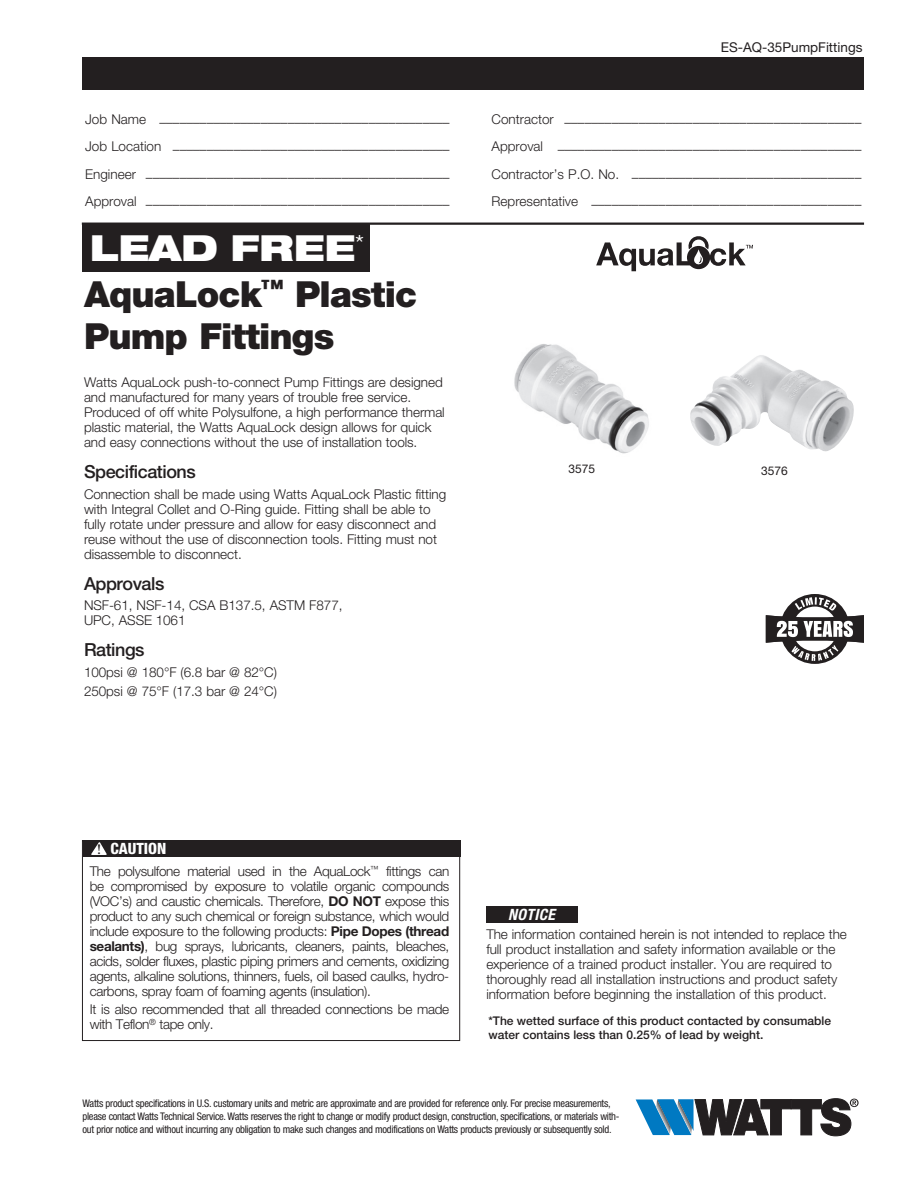
<style>
.page{position:relative;width:918px;height:1188px;background:#fff}
.page>*{position:absolute;margin:0;border:0;box-sizing:border-box;transform-origin:0 0}
.t1{font:900 36px/42px "Helvetica Neue LT Std";letter-spacing:-.025em;color:#231f20}
.t2{font:900 expanded 36px "Helvetica Neue LT Std";color:#fff}
.t3{font:500 18px "Helvetica Neue LT Std";letter-spacing:-.025em;color:#231f20}
.t4{font:800 condensed 15.6px "Helvetica Neue LT Std";color:#fff}
.t5{font:italic 700 condensed 15.6px "Helvetica Neue LT Std";letter-spacing:.025em;color:#fff}
.t6{font:300 13.5px/15px "Helvetica Neue LT Std";letter-spacing:-.005em;color:#231f20}
.t7{font:300 13.5px/15px "Helvetica Neue LT Std";letter-spacing:-.025em;color:#231f20}
.t8{font:13.5px "Helvetica Neue LT Std";color:#231f20}
.t9{font:500 12px/13.5px "Helvetica Neue LT Std";color:#231f20}
.t10{font:12px "Helvetica Neue LT Std";color:#231f20}
.t11{font:condensed 10.5px/13.2px "Helvetica Neue LT Std";letter-spacing:-.025em;color:#231f20}
.s1{font-family:"Minion Pro Semibold Subh";font-weight:400;font-stretch:normal;font-size:14.55px;color:#231f20}
.s2{font-weight:700}
</style>
<div class="page">
<hr style="left:82px;top:223px;width:782px;height:2px;background:#231f20">
<img style="left:514px;top:344px;width:135px;height:110px">
<img style="left:690px;top:355px;width:164px;height:97px">
<div style="left:82px;top:223px;width:288px;height:49px;background:#231f20"></div>
<div style="left:82px;top:57px;width:781px;height:32px;background:#231f20"></div>
<svg style="left:636px;top:1098px;width:223px;height:38px"></svg>
<div style="left:486px;top:906px;width:91px;height:17px;background:#231f20"></div>
<svg style="left:596px;top:236px;width:157px;height:35px"></svg>
<div style="left:83px;top:840px;width:378px;height:17px;background:#231f20"></div>
<svg style="left:91px;top:842px;width:16px;height:13px"></svg>
<div style="left:82px;top:840px;width:378px;height:201px;border:1px solid #231f20"></div>
<svg style="left:766px;top:594px;width:98px;height:70px"></svg>
<p class="t8" style="left:721px;top:39px;width:143px">ES-AQ-35PumpFittings</p>
<p class="t6" style="left:85px;top:115px;width:366px">Job Name –––––––––––––––––––––––––––––––––––––––––––</p>
<p class="t6" style="left:492px;top:115px;width:371px">Contractor ––––––––––––––––––––––––––––––––––––––––––––</p>
<p class="t6" style="left:85px;top:142px;width:366px">Job Location –––––––––––––––––––––––––––––––––––––––––</p>
<p class="t6" style="left:492px;top:142px;width:371px">Approval –––––––––––––––––––––––––––––––––––––––––––––</p>
<p class="t6" style="left:85px;top:169px;width:366px">Engineer –––––––––––––––––––––––––––––––––––––––––––––</p>
<p class="t6" style="left:492px;top:169px;width:371px">Contractor’s P.O. No. ––––––––––––––––––––––––––––––––––</p>
<p class="t6" style="left:85px;top:196px;width:366px">Approval –––––––––––––––––––––––––––––––––––––––––––––</p>
<p class="t6" style="left:492px;top:196px;width:371px">Representative ––––––––––––––––––––––––––––––––––––––––</p>
<h1 class="t2" style="left:90px;top:224px;width:276px">LEAD FREE<sup>*</sup></h1>
<h1 class="t1" style="left:84px;top:273px;width:335px">AquaLock<sup>™</sup> Plastic<br>Pump Fittings</h1>
<p class="t6" style="left:84px;top:375px;width:362px">Watts AquaLock push-to-connect Pump Fittings are designed and manufactured for many years of trouble free service.<br>Produced of off white Polysulfone, a high performance thermal plastic material, the Watts AquaLock design allows for quick and easy connections without the use of installation tools.</p>
<h2 class="t3" style="left:84px;top:461px;width:113px">Specifications</h2>
<p class="t6" style="left:84px;top:486px;width:364px">Connection shall be made using Watts AquaLock Plastic fitting with Integral Collet and O-Ring guide. Fitting shall be able to fully rotate under pressure and allow for easy disconnect and reuse without the use of disconnection tools. Fitting must not disassemble to disconnect.</p>
<h2 class="t3" style="left:84px;top:573px;width:82px">Approvals</h2>
<p class="t6" style="left:84px;top:598px;width:260px">NSF-61, NSF-14, CSA B137.5, ASTM F877,<br>UPC, ASSE 1061</p>
<h2 class="t3" style="left:84px;top:639px;width:62px">Ratings</h2>
<p class="t6" style="left:84px;top:662px;width:194px;line-height:19.5px">100psi @ 180°F (6.8 bar @ 82°C)<br>250psi @ 75°F (17.3 bar @ 24°C)</p>
<p class="t10" style="left:569px;top:462px;width:28px">3575</p>
<p class="t10" style="left:761px;top:464px;width:28px">3576</p>
<p class="t4" style="left:97px;top:839px;width:71px"><span class="s1">!</span> CAUTION</p>
<p class="t6" style="left:90px;top:863px;width:361px;text-align:justify">The polysulfone material used in the AquaLock<sup>™</sup> fittings can be compromised by exposure to volatile organic compounds (VOC’s) and caustic chemicals. Therefore, <span class="s2">DO NOT</span> expose this product to any such chemical or foreign substance, which would include exposure to the following products: <span class="s2">Pipe Dopes (thread sealants)</span>, bug sprays, lubricants, cleaners, paints, bleaches, acids, solder fluxes, plastic piping primers and cements, oxidizing agents, alkaline solutions, thinners, fuels, oil based caulks, hydro&shy;carbons, spray foam of foaming agents (insulation).</p>
<p class="t7" style="left:90px;top:1002px;width:361px">It is also recommended that all threaded connections be made with Teflon<sup>®</sup> tape only.</p>
<p class="t5" style="left:508px;top:905px;width:48px">NOTICE</p>
<p class="t6" style="left:486px;top:926px;width:362px">The information contained herein is not intended to replace the full product installation and safety information available or the experience of a trained product installer. You are required to thoroughly read all installation instructions and product safety information before beginning the installation of this product.</p>
<p class="t9" style="left:488px;top:1014px;width:344px">*The wetted surface of this product contacted by consumable water contains less than 0.25% of lead by weight.</p>
<p class="t11" style="left:82px;top:1096px;width:539px">Watts product specifications in U.S. customary units and metric are approximate and are provided for reference only. For precise measurements, please contact Watts Technical Service. Watts reserves the right to change or modify product design, construction, specifications, or materials with&shy;out prior notice and without incurring any obligation to make such changes and modifications on Watts products previously or subsequently sold.</p>
</div>
